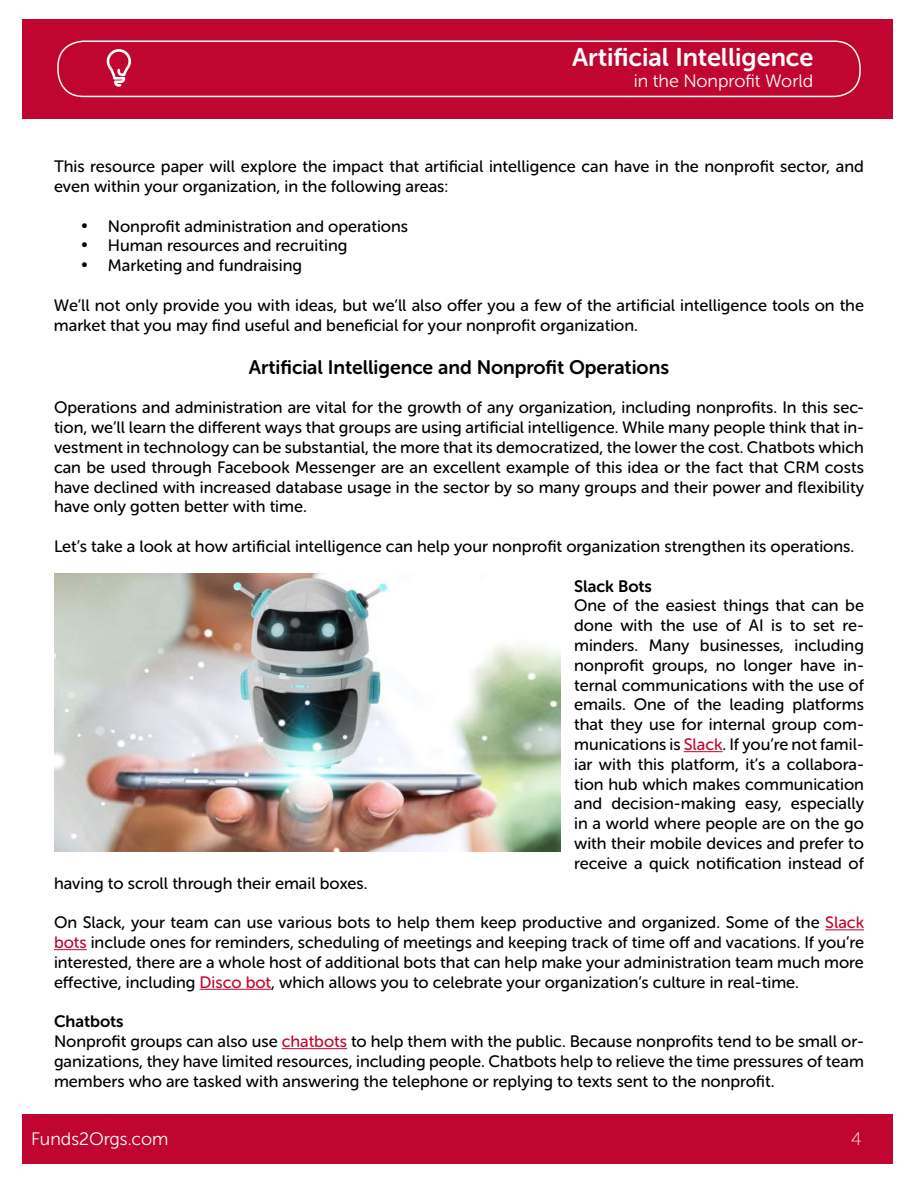
<style>
.page{position:relative;width:918px;height:1188px;background:#fff}
.page>*{position:absolute;margin:0;border:0;box-sizing:border-box;transform-origin:0 0}
.t1{font:25.5px "Museo Sans Rounded 700";color:#fff}
.t2{font:19.5px "Museo Sans Rounded 700";color:#000}
.t3{font:18px "Museo Sans Rounded 300";color:#fff}
.t4{font:300 18px "Lato";color:#fff}
.t5{font:16.5px/19.8px "Museo Sans Rounded 500";color:#000;text-align:justify}
.t6{font:16.5px "Museo Sans Rounded 700";color:#000}
.s1{color:#c00630}
</style>
<div class="page">
<div style="left:23px;top:19px;width:870px;height:100px;background:#c00630"></div>
<div style="left:57px;top:40px;width:804px;height:57px;border:2px solid #fff;border-radius:26px"></div>
<svg style="left:107px;top:49px;width:24px;height:38px"></svg>
<div style="left:23px;top:1115px;width:870px;height:49px;background:#c00630"></div>
<hr style="left:684px;top:751px;width:39px;height:1px;background:#c00630">
<hr style="left:825px;top:929px;width:39px;height:1px;background:#c00630">
<hr style="left:54px;top:949px;width:33px;height:1px;background:#c00630">
<hr style="left:200px;top:989px;width:71px;height:1px;background:#c00630">
<hr style="left:282px;top:1048px;width:65px;height:1px;background:#c00630">
<img style="left:54px;top:573px;width:507px;height:279px">
<h1 class="t1" style="left:572px;top:43px;width:243px">Artificial Intelligence</h1>
<p class="t3" style="left:634px;top:72px;width:181px">in the Nonprofit World</p>
<p class="t5" style="left:54px;top:157px;width:811px">This resource paper will explore the impact that artificial intelligence can have in the nonprofit sector, and even within your organization, in the following areas:</p>
<p class="t5" style="left:81px;top:216px;width:329px">• Nonprofit administration and operations</p>
<p class="t5" style="left:81px;top:236px;width:268px">• Human resources and recruiting</p>
<p class="t5" style="left:81px;top:256px;width:223px">• Marketing and fundraising</p>
<p class="t5" style="left:54px;top:295px;width:812px">We’ll not only provide you with ideas, but we’ll also offer you a few of the artificial intelligence tools on the market that you may find useful and beneficial for your nonprofit organization.</p>
<p class="t2" style="left:249px;top:356px;width:422px">Artificial Intelligence and Nonprofit Operations</p>
<p class="t5" style="left:54px;top:398px;width:812px">Operations and administration are vital for the growth of any organization, including nonprofits. In this sec&shy;tion, we’ll learn the different ways that groups are using artificial intelligence. While many people think that in&shy;vestment in technology can be substantial, the more that its democratized, the lower the cost. Chatbots which can be used through Facebook Messenger are an excellent example of this idea or the fact that CRM costs have declined with increased database usage in the sector by so many groups and their power and flexibility have only gotten better with time.</p>
<p class="t5" style="left:54px;top:537px;width:802px">Let’s take a look at how artificial intelligence can help your nonprofit organization strengthen its operations.</p>
<p class="t6" style="left:574px;top:577px;width:79px">Slack Bots</p>
<p class="t5" style="left:574px;top:596px;width:291px">One of the easiest things that can be done with the use of AI is to set re&shy;minders. Many businesses, including nonprofit groups, no longer have in&shy;ternal communications with the use of emails. One of the leading platforms that they use for internal group com&shy;munications is <span class="s1">Slack</span>. If you’re not famil&shy;iar with this platform, it’s a collabora&shy;tion hub which makes communication and decision-making easy, especially in a world where people are on the go with their mobile devices and prefer to receive a quick notification instead of</p>
<p class="t5" style="left:54px;top:873px;width:315px">having to scroll through their email boxes.</p>
<p class="t5" style="left:54px;top:913px;width:812px">On Slack, your team can use various bots to help them keep productive and organized. Some of the <span class="s1">Slack bots</span> include ones for reminders, scheduling of meetings and keeping track of time off and vacations. If you’re interested, there are a whole host of additional bots that can help make your administration team much more effective, including <span class="s1">Disco bot</span>, which allows you to celebrate your organization’s culture in real-time.</p>
<p class="t6" style="left:54px;top:1012px;width:71px">Chatbots</p>
<p class="t5" style="left:54px;top:1032px;width:812px">Nonprofit groups can also use <span class="s1">chatbots</span> to help them with the public. Because nonprofits tend to be small or&shy;ganizations, they have limited resources, including people. Chatbots help to relieve the time pressures of team members who are tasked with answering the telephone or replying to texts sent to the nonprofit.</p>
<p class="t3" style="left:31px;top:1129px;width:139px">Funds2Orgs.com</p>
<p class="t4" style="left:851px;top:1129px;width:12px">4</p>
</div>
